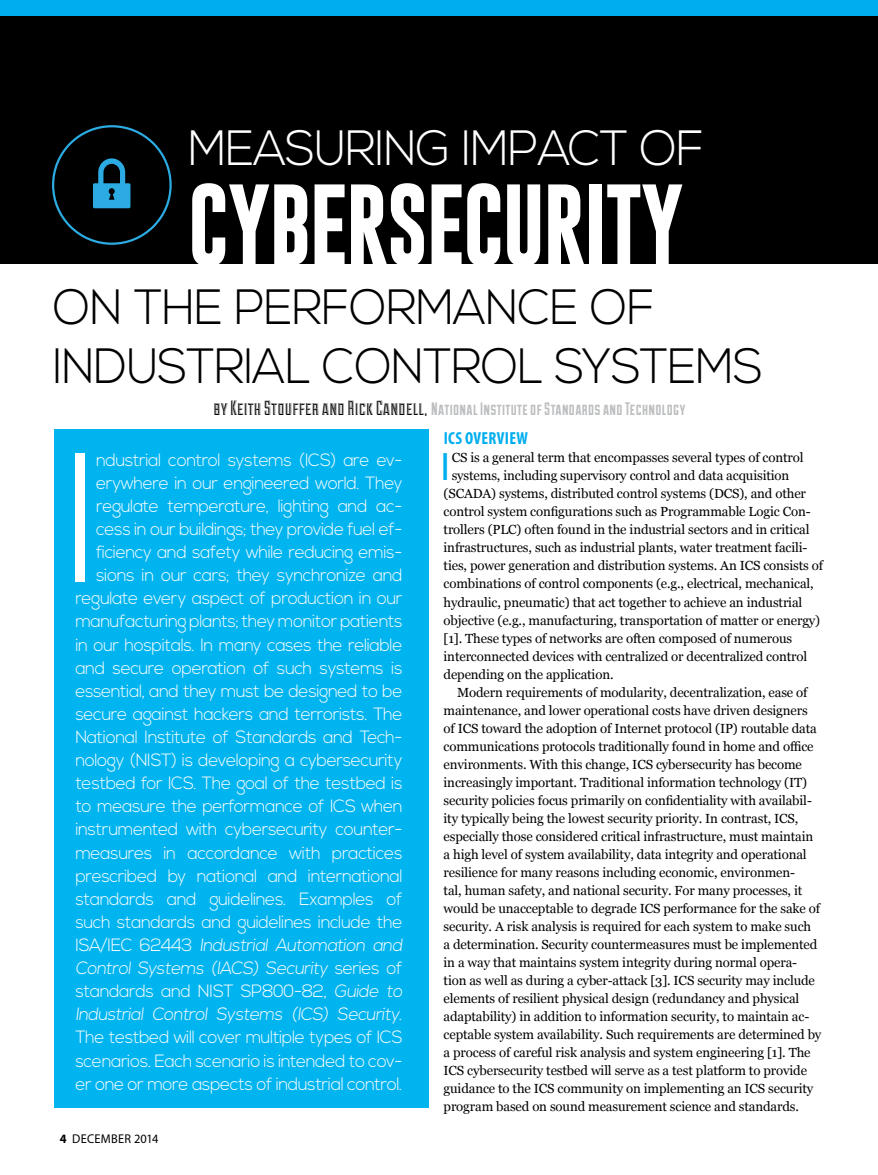
<style>
.page{position:relative;width:878px;height:1175px;background:#fff}
.page>*{position:absolute;margin:0;border:0;box-sizing:border-box;transform-origin:0 0}
.t1{font:300 183px "Nexa";color:#fff;scale:.96 1}
.t2{font:700 82.5px "Gobold";letter-spacing:-.02em;color:#fff;scale:.95 1}
.t3{font:300 49.5px/59.4px "Nexa";letter-spacing:-.02em;color:#000;scale:.95 1}
.t4{font:300 49.5px "Nexa";letter-spacing:-.02em;color:#fff;scale:.95 1}
.t5{font:39.9px "Myriad Pro";color:#00aeef}
.t6{font:18px "Duke Fill";letter-spacing:.02em;color:#bcbec0}
.t7{font:300 17.85px/23.1px "Nexa";letter-spacing:-.025em;color:#fff;text-align:right;scale:.96 1}
.t8{font:700 condensed 17.4px "Myriad Pro";letter-spacing:.02em;color:#00aeef}
.t9{font:13.2px "Georgia";letter-spacing:-.01em;color:#000}
.t10{font:12.75px "Myriad Pro";letter-spacing:.02em;color:#000}
.s1{font-family:"Duke";font-size:21px;color:#000}
.s2{font-weight:700}
</style>
<div class="page">
<div style="left:54px;top:429px;width:374px;height:679px;background:#00b4f0"></div>
<div style="left:0;top:0;width:878px;height:264px;background:#000"></div>
<div style="left:0;top:0;width:878px;height:15px;background:#00aeef"></div>
<svg style="left:52px;top:125px;width:120px;height:120px"></svg>
<h3 class="t4" style="left:188px;top:120px;width:544px">MEASURING IMPACT OF</h3>
<h2 class="t2" style="left:188px;top:171px;width:523px">CYBERSECURITY</h2>
<h3 class="t3" style="left:53px;top:279px;width:748px">ON THE PERFORMANCE OF<br>INDUSTRIAL CONTROL SYSTEMS</h3>
<h3 class="t6" style="left:214px;top:398px;width:473px"><span class="s1">by Keith Stouffer and Rick Candell,</span> National Institute of Standards and Technology</h3>
<h1 class="t1" style="left:64px;top:413px;width:40px">I</h1>
<h3 class="t8" style="left:444px;top:428px;width:86px">ICS OVERVIEW</h3>
<h3 class="t5" style="left:440px;top:442px;width:11px">I</h3>
<p class="t9" style="left:451px;top:448px;width:353px">CS is a general term that encompasses several types of control</p>
<p class="t7" style="left:75px;top:449px;width:345px">ndustrial control systems (ICS) are ev&shy;erywhere in our engineered world. They regulate temperature, lighting and ac&shy;cess in our buildings; they provide fuel ef&shy;ficiency and safety while reducing emis&shy;sions in our cars; they synchronize and regulate every aspect of production in our manufacturing plants; they monitor patients in our hospitals. In many cases the reliable and secure operation of such systems is essential, and they must be designed to be secure against hackers and terrorists. The National Institute of Standards and Tech&shy;nology (NIST) is developing a cybersecurity testbed for ICS. The goal of the testbed is to measure the performance of ICS when instrumented with cybersecurity counter&shy;measures in accordance with practices prescribed by national and international standards and guidelines. Examples of such standards and guidelines include the I SA/ I E C 6 244 3 Industrial Automation and Control Systems (IACS) Security s e r i e s o f standards and NIST SP800-82, Guide to Industrial Control Systems (ICS) Security.<br>The testbed will cover multiple types of ICS scenarios. Each scenario is intended to cov&shy;er one or more aspects of industrial control.</p>
<p class="t9" style="left:451px;top:466px;width:339px">systems, including supervisory control and data acquisition</p>
<p class="t9" style="left:443px;top:484px;width:364px">(SCADA) systems, distributed control systems (DCS), and other</p>
<p class="t9" style="left:443px;top:502px;width:368px">control system configurations such as Programmable Logic Con-</p>
<p class="t9" style="left:443px;top:520px;width:367px">trollers (PLC) often found in the industrial sectors and in critical</p>
<p class="t9" style="left:443px;top:538px;width:365px">infrastructures, such as industrial plants, water treatment facili-</p>
<p class="t9" style="left:443px;top:556px;width:381px">ties, power generation and distribution systems. An ICS consists of</p>
<p class="t9" style="left:443px;top:574px;width:371px">combinations of control components (e.g., electrical, mechanical,</p>
<p class="t9" style="left:443px;top:592px;width:360px">hydraulic, pneumatic) that act together to achieve an industrial</p>
<p class="t9" style="left:443px;top:610px;width:378px">objective (e.g., manufacturing, transportation of matter or energy)</p>
<p class="t9" style="left:443px;top:628px;width:350px">[1]. These types of networks are often composed of numerous</p>
<p class="t9" style="left:443px;top:646px;width:365px">interconnected devices with centralized or decentralized control</p>
<p class="t9" style="left:443px;top:664px;width:171px">depending on the application.</p>
<p class="t9" style="left:457px;top:682px;width:352px">Modern requirements of modularity, decentralization, ease of</p>
<p class="t9" style="left:443px;top:700px;width:366px">maintenance, and lower operational costs have driven designers</p>
<p class="t9" style="left:443px;top:718px;width:374px">of ICS toward the adoption of Internet protocol (IP) routable data</p>
<p class="t9" style="left:443px;top:736px;width:371px">communications protocols traditionally found in home and office</p>
<p class="t9" style="left:443px;top:754px;width:360px">environments. With this change, ICS cybersecurity has become</p>
<p class="t9" style="left:443px;top:772px;width:365px">increasingly important. Traditional information technology (IT)</p>
<p class="t9" style="left:443px;top:790px;width:370px">security policies focus primarily on confidentiality with availabil-</p>
<p class="t9" style="left:443px;top:808px;width:356px">ity typically being the lowest security priority. In contrast, ICS,</p>
<p class="t9" style="left:443px;top:826px;width:371px">especially those considered critical infrastructure, must maintain</p>
<p class="t9" style="left:443px;top:844px;width:364px">a high level of system availability, data integrity and operational</p>
<p class="t9" style="left:443px;top:862px;width:353px">resilience for many reasons including economic, environmen-</p>
<p class="t9" style="left:443px;top:880px;width:360px">tal, human safety, and national security. For many processes, it</p>
<p class="t9" style="left:443px;top:898px;width:378px">would be unacceptable to degrade ICS performance for the sake of</p>
<p class="t9" style="left:443px;top:916px;width:369px">security. A risk analysis is required for each system to make such</p>
<p class="t9" style="left:443px;top:934px;width:375px">a determination. Security countermeasures must be implemented</p>
<p class="t9" style="left:443px;top:952px;width:355px">in a way that maintains system integrity during normal opera-</p>
<p class="t9" style="left:443px;top:970px;width:373px">tion as well as during a cyber-attack [3]. ICS security may include</p>
<p class="t9" style="left:443px;top:988px;width:357px">elements of resilient physical design (redundancy and physical</p>
<p class="t9" style="left:443px;top:1006px;width:367px">adaptability) in addition to information security, to maintain ac-</p>
<p class="t9" style="left:443px;top:1024px;width:379px">ceptable system availability. Such requirements are determined by</p>
<p class="t9" style="left:443px;top:1042px;width:368px">a process of careful risk analysis and system engineering [1]. The</p>
<p class="t9" style="left:443px;top:1060px;width:365px">ICS cybersecurity testbed will serve as a test platform to provide</p>
<p class="t9" style="left:443px;top:1078px;width:371px">guidance to the ICS community on implementing an ICS security</p>
<p class="t9" style="left:443px;top:1096px;width:357px">program based on sound measurement science and standards.</p>
<p class="t10" style="left:60px;top:1130px;width:100px"><span class="s2">4</span> DECEMBER 2014</p>
</div>
